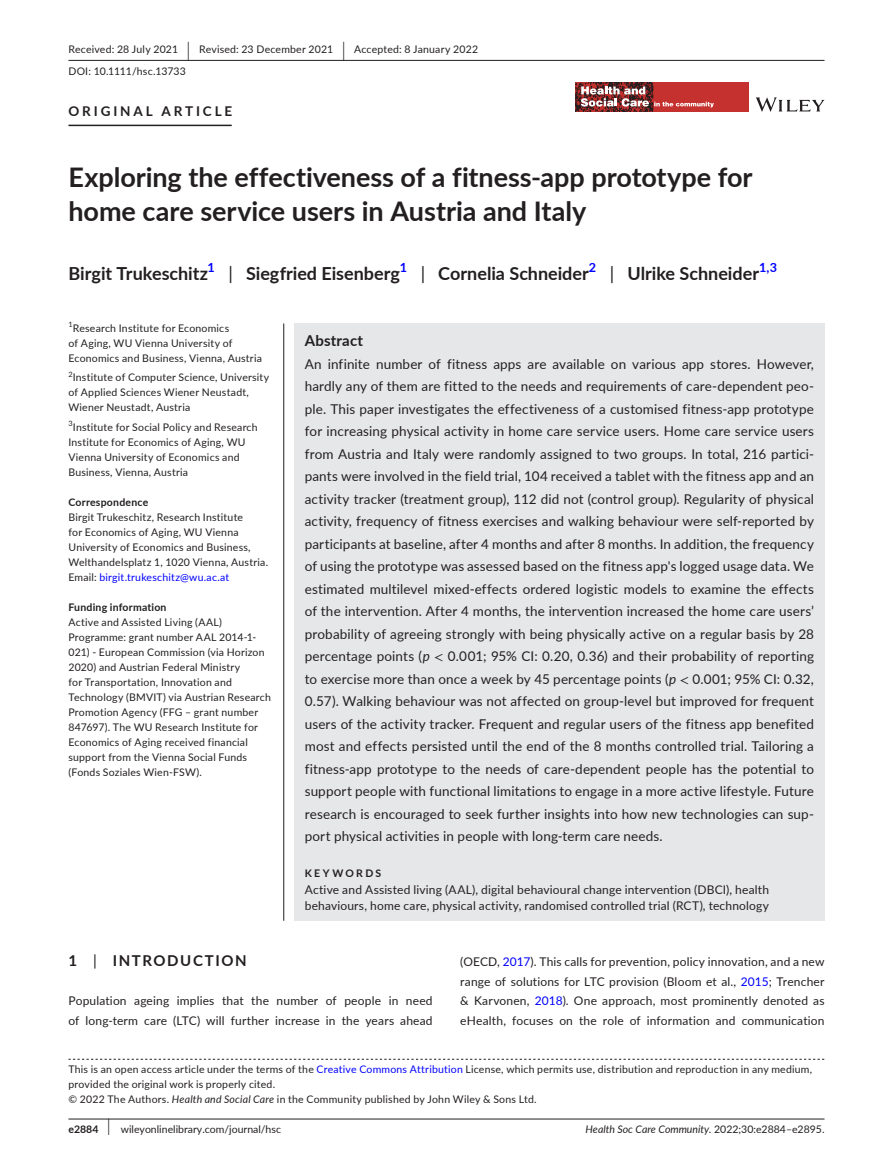
<style>
.page{position:relative;width:893px;height:1174px;background:#fff}
.page>*{position:absolute;margin:0;border:0;box-sizing:border-box;transform-origin:0 0}
.t1{font:700 27px/34.5px "Lato";color:#231f20}
.t2{font:700 18px "Lato";color:#231f20}
.t3{font:700 15px "Lato";letter-spacing:.1em;color:#231f20}
.t4{font:700 15px "Lato";letter-spacing:.015em;color:#231f20}
.t5{font:13.5px/22.5px "Lato";letter-spacing:.01em;color:#231f20;text-align:justify}
.t6{font:700 13.5px "Lato";letter-spacing:.215em;color:#231f20}
.t7{font:700 12.6px "Lato";color:#00f}
.t8{font:12px/19.5px "Lato";letter-spacing:.015em;color:#231f20}
.t9{font:10.5px/15px "Lato";letter-spacing:.02em;color:#231f20}
.t10{font:italic 10.5px "Lato";color:#231f20}
.t11{font:10.5px "Lato";color:#231f20}
.t12{font:700 10.5px "Lato";letter-spacing:.02em;color:#231f20}
.t13{font:700 10.5px "Lato";letter-spacing:.22em;color:#231f20}
.t14{font:7.35px "Lato";color:#231f20}
.s1{font-size:19.65px}
.s2{font-weight:400}
.s3{color:#00f}
.s4{font-style:italic}
.s5{font-family:"STIX"}
.s6{font-weight:700}
.s7{font-size:17.4px}
.s8{font-style:normal}
</style>
<div class="page">
<hr style="left:68px;top:1118px;width:756px;height:1px;background:#231f20">
<svg style="left:756px;top:97px;width:68px;height:15px"></svg>
<img style="left:576px;top:82px;width:172px;height:30px">
<svg style="left:581px;top:86px;width:133px;height:21px;background:#b45e5d"></svg>
<hr style="left:68px;top:60px;width:756px;height:1px;background:#231f20">
<hr style="left:68px;top:125px;width:164px;height:1px;background:#231f20">
<svg style="left:68px;top:1058px;width:756px;height:1px"></svg>
<div style="left:294px;top:323px;width:530px;height:597px;background:#e6e7e9"></div>
<hr style="left:283px;top:323px;width:1px;height:597px;background:#231f20">
<p class="t9" style="left:68px;top:38px;width:411px;line-height:21.8px">Received: 28 July 2021 <span class="s1">|</span> Revised: 23 December 2021 <span class="s1">|</span> Accepted: 8 January 2022<br>DOI: 10.1111/hsc.13733</p>
<p class="t6" style="left:68px;top:101px;width:165px">ORIGINAL ARTICLE</p>
<h1 class="t1" style="left:68px;top:159px;width:686px">Exploring the effectiveness of a fitness-app prototype for home care service users in Austria and Italy</h1>
<h2 class="t2" style="left:68px;top:260px;width:141px">Birgit Trukeschitz</h2>
<p class="t7" style="left:208px;top:258px;width:9px">1</p>
<h2 class="t2" style="left:228px;top:260px;width:173px"><span class="s2">|</span> Siegfried Eisenberg</h2>
<p class="t7" style="left:400px;top:258px;width:9px">1</p>
<h2 class="t2" style="left:421px;top:260px;width:170px"><span class="s2">|</span> Cornelia Schneider</h2>
<p class="t7" style="left:589px;top:258px;width:9px">2</p>
<h2 class="t2" style="left:610px;top:260px;width:151px"><span class="s2">|</span> Ulrike Schneider</h2>
<p class="t7" style="left:759px;top:258px;width:20px">1,3</p>
<p class="t14" style="left:68px;top:319px;width:6px">1</p>
<p class="t9" style="left:68px;top:320px;width:195px;text-indent:4px">Research Institute for Economics<br>of Aging, WU Vienna University of<br>Economics and Business, Vienna, Austria</p>
<p class="t14" style="left:68px;top:369px;width:6px">2</p>
<p class="t9" style="left:68px;top:370px;width:202px;text-indent:4px">Institute of Computer Science, University of Applied Sciences Wiener Neustadt,<br>Wiener Neustadt, Austria</p>
<p class="t9" style="left:68px;top:419px;width:191px"><sup>3</sup>Institute for Social Policy and Research Institute for Economics of Aging, WU Vienna University of Economics and Business, Vienna, Austria</p>
<p class="t12" style="left:68px;top:494px;width:81px">Correspondence</p>
<p class="t9" style="left:68px;top:509px;width:201px">Birgit Trukeschitz, Research Institute<br>for Economics of Aging, WU Vienna University of Economics and Business, Welthandelsplatz 1, 1020 Vienna, Austria.<br>Email: <span class="s3">birgit.trukeschitz@wu.ac.at</span></p>
<p class="t12" style="left:68px;top:599px;width:100px">Funding information</p>
<p class="t9" style="left:68px;top:614px;width:204px">Active and Assisted Living (AAL)<br>Programme: grant number AAL 2014-1- 021) - European Commission (via Horizon 2020) and Austrian Federal Ministry<br>for Transportation, Innovation and Technology (BMVIT) via Austrian Research Promotion Agency (FFG – grant number 847697). The WU Research Institute for Economics of Aging received financial support from the Vienna Social Funds (Fonds Soziales Wien-FSW).</p>
<p class="t4" style="left:305px;top:329px;width:60px">Abstract</p>
<p class="t5" style="left:305px;top:352px;width:511px">An infinite number of fitness apps are available on various app stores. However, hardly any of them are fitted to the needs and requirements of care-dependent peo&shy;ple. This paper investigates the effectiveness of a customised fitness-app prototype for increasing physical activity in home care service users. Home care service users from Austria and Italy were randomly assigned to two groups. In total, 216 partici&shy;pants were involved in the field trial, 104 received a tablet with the fitness app and an activity tracker (treatment group), 112 did not (control group). Regularity of physical activity, frequency of fitness exercises and walking behaviour were self-reported by participants at baseline, after 4 months and after 8 months. In addition, the frequency of using the prototype was assessed based on the fitness app's logged usage data. We estimated multilevel mixed-effects ordered logistic models to examine the effects of the intervention. After 4 months, the intervention increased the home care users’ probability of agreeing strongly with being physically active on a regular basis by 28 percentage points (<span class="s4">p</span> <span class="s5">&lt;</span> 0.001; 95% CI: 0.20, 0.36) and their probability of reporting to exercise more than once a week by 45 percentage points (<span class="s4">p</span> <span class="s5">&lt;</span> 0.001; 95% CI: 0.32, 0.57). Walking behaviour was not affected on group-level but improved for frequent users of the activity tracker. Frequent and regular users of the fitness app benefited most and effects persisted until the end of the 8 months controlled trial. Tailoring a fitness-app prototype to the needs of care-dependent people has the potential to support people with functional limitations to engage in a more active lifestyle. Future research is encouraged to seek further insights into how new technologies can sup&shy;port physical activities in people with long-term care needs.</p>
<p class="t13" style="left:305px;top:865px;width:78px">KEYWORDS</p>
<p class="t8" style="left:305px;top:880px;width:466px;line-height:16.5px">Active and Assisted living (AAL), digital behavioural change intervention (DBCI), health behaviours, home care, physical activity, randomised controlled trial (RCT), technology</p>
<p class="t3" style="left:68px;top:950px;width:180px">1 <span class="s2">|</span> INTRODUCTION</p>
<p class="t8" style="left:68px;top:990px;width:366px">Population ageing implies that the number of people in need of long-term care (LTC) will further increase in the years ahead</p>
<p class="t8" style="left:460px;top:951px;width:366px;text-align:justify">(OECD, <span class="s3">2017</span>). This calls for prevention, policy innovation, and a new range of solutions for LTC provision (Bloom et al., <span class="s3">2015</span>; Trencher &amp; Karvonen, <span class="s3">2018</span>). One approach, most prominently denoted as eHealth, focuses on the role of information and communication</p>
<p class="t9" style="left:68px;top:1061px;width:745px">This is an open access article under the terms of the <span class="s3">Creative Commons Attribution</span> License, which permits use, distribution and reproduction in any medium, provided the original work is properly cited.<br>© 2022 The Authors. <span class="s4">Health and Social Care</span> in the Community published by John Wiley &amp; Sons Ltd.</p>
<p class="t11" style="left:68px;top:1121px;width:214px"><span class="s6">e2884</span> <span class="s7">|</span> wileyonlinelibrary.com/journal/hsc</p>
<p class="t10" style="left:585px;top:1121px;width:240px">Health Soc Care Community. <span class="s8">2022;30:e2884–e2895.</span></p>
</div>
